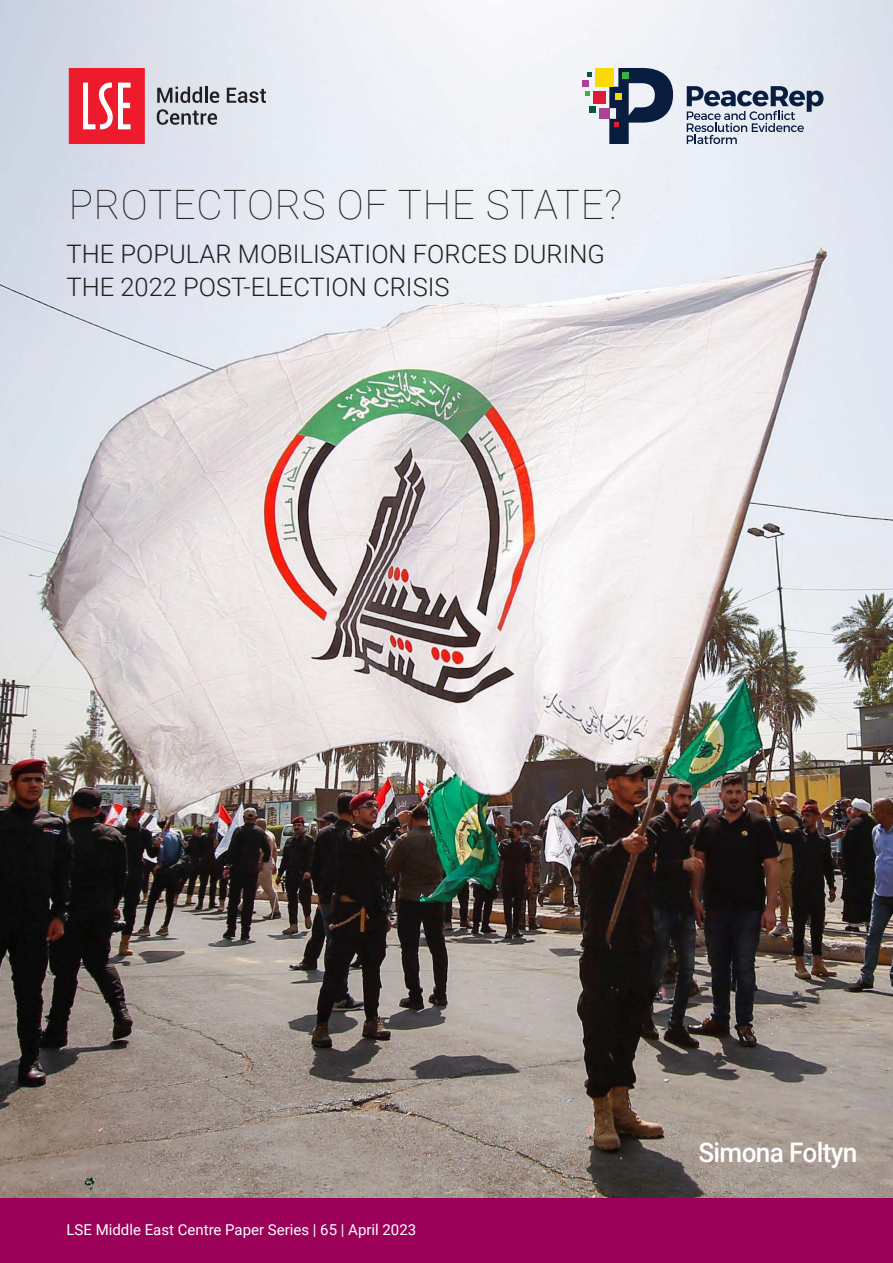
<style>
.page{position:relative;width:893px;height:1263px;background:#fff}
.page>*{position:absolute;margin:0;border:0;box-sizing:border-box;transform-origin:0 0}
.t1{font:100 40.5px "Roboto";letter-spacing:.015em;color:#231f20}
.t2{font:500 27px "Roboto";letter-spacing:-.025em;color:#fff}
.t3{font:300 25.5px/33px "Roboto";color:#231f20}
.t4{font:15px "Roboto";color:#fff}
</style>
<div class="page">
<img style="left:0;top:0;width:893px;height:1198px">
<div style="left:0;top:1198px;width:893px;height:65px;background:#9c0159"></div>
<svg style="left:157px;top:87px;width:62px;height:16px"></svg>
<svg style="left:227px;top:88px;width:39px;height:15px"></svg>
<svg style="left:69px;top:68px;width:76px;height:76px;background:#f03f4d"></svg>
<svg style="left:157px;top:109px;width:60px;height:16px"></svg>
<div style="left:595px;top:68px;width:19px;height:19px;background:#fbd905"></div>
<div style="left:582px;top:80px;width:6px;height:7px;background:#ab4298"></div>
<div style="left:593px;top:91px;width:13px;height:13px;background:#de1d34"></div>
<svg style="left:589px;top:106px;width:6px;height:6px"></svg>
<div style="left:599px;top:108px;width:10px;height:11px;background:#ab4298"></div>
<svg style="left:585px;top:91px;width:4px;height:5px"></svg>
<svg style="left:587px;top:72px;width:5px;height:5px"></svg>
<svg style="left:609px;top:68px;width:64px;height:76px;background:#707a89"></svg>
<div style="left:622px;top:72px;width:7px;height:7px;background:#3eb049"></div>
<svg style="left:687px;top:86px;width:136px;height:58px;background:#a4adbd"></svg>
<h1 class="t1" style="left:69px;top:176px;width:555px">PROTECTORS OF THE STATE?</h1>
<p class="t3" style="left:67px;top:236px;width:540px">THE POPULAR MOBILISATION FORCES DURING<br>THE 2022 POST-ELECTION CRISIS</p>
<p class="t4" style="left:67px;top:1219px;width:351px">LSE Middle East Centre Paper Series | 65 | April 2023</p>
<p class="t2" style="left:698px;top:1133px;width:160px">Simona Foltyn</p>
</div>
